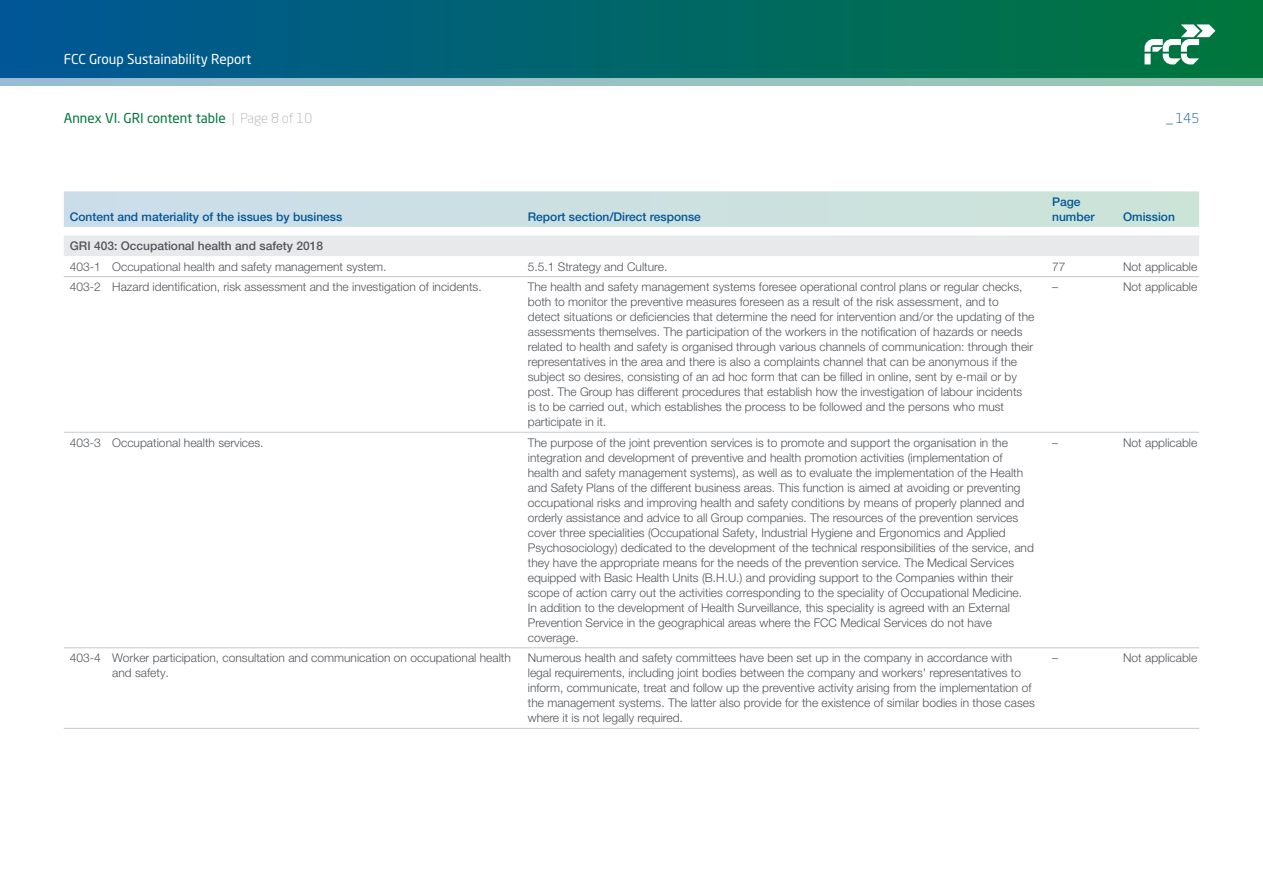
<style>
.page{position:relative;width:1263px;height:893px;background:#fff}
.page>*{position:absolute;margin:0;border:0;box-sizing:border-box;transform-origin:0 0}
.t1{font:13.5px "Neo Sans Std";color:#00763b}
.t2{font:13.5px "Neo Sans Std";color:#fff}
.t3{font:300 13.5px "Neo Sans Std";color:#005697}
.Tabla_general_2021{font:300 12px/15px "Helvetica Neue LT Pro";color:#52555b}
.Tabla_titulo_2020{font:500 12px/15px "Helvetica Neue LT Pro";color:#005697}
.Tabla_general_2021-2{font:500 12px "Helvetica Neue LT Pro";color:#52555b}
.s1{font-weight:300;color:#afb1b1}
</style>
<div class="page">
<div style="left:0;top:0;width:1263px;height:85px;background:linear-gradient(to right,#035898,#05793e)"></div>
<svg style="left:0;top:79px;width:1263px;height:6px;background:#99c1c3"></svg>
<svg style="left:1144px;top:24px;width:71px;height:40px"></svg>
<svg style="left:64px;top:191px;width:1135px;height:36px;background:#cce0e1"></svg>
<div style="left:64px;top:235px;width:1135px;height:21px;background:#e7e9ea"></div>
<hr style="left:64px;top:276px;width:458px;height:1px;background:#c5c7c8">
<hr style="left:522px;top:276px;width:524px;height:1px;background:#c5c7c8">
<hr style="left:1046px;top:276px;width:71px;height:1px;background:#c5c7c8">
<hr style="left:1117px;top:276px;width:82px;height:1px;background:#c5c7c8">
<hr style="left:64px;top:432px;width:458px;height:1px;background:#c5c7c8">
<hr style="left:522px;top:432px;width:524px;height:1px;background:#c5c7c8">
<hr style="left:1046px;top:432px;width:71px;height:1px;background:#c5c7c8">
<hr style="left:1117px;top:432px;width:82px;height:1px;background:#c5c7c8">
<hr style="left:64px;top:647px;width:458px;height:1px;background:#c5c7c8">
<hr style="left:522px;top:647px;width:524px;height:1px;background:#c5c7c8">
<hr style="left:1046px;top:647px;width:71px;height:1px;background:#c5c7c8">
<hr style="left:1117px;top:647px;width:82px;height:1px;background:#c5c7c8">
<hr style="left:64px;top:728px;width:458px;height:1px;background:#c5c7c8">
<hr style="left:522px;top:728px;width:524px;height:1px;background:#c5c7c8">
<hr style="left:1046px;top:728px;width:71px;height:1px;background:#c5c7c8">
<hr style="left:1117px;top:728px;width:82px;height:1px;background:#c5c7c8">
<p class="t2" style="left:64px;top:51px;width:189px">FCC Group Sustainability Report</p>
<p class="t1" style="left:64px;top:110px;width:250px">Annex VI. GRI content table <span class="s1">| Page 8 of 10</span></p>
<p class="Tabla_titulo_2020" style="left:70px;top:209px;width:274px">Content and materiality of the issues by business</p>
<p class="Tabla_titulo_2020" style="left:528px;top:209px;width:175px">Report section/Direct response</p>
<p class="t3" style="left:1166px;top:110px;width:34px">_ 145</p>
<p class="Tabla_titulo_2020" style="left:1052px;top:194px;width:44px">Page number</p>
<p class="Tabla_titulo_2020" style="left:1123px;top:209px;width:53px">Omission</p>
<p class="Tabla_general_2021-2" style="left:70px;top:239px;width:255px">GRI 403: Occupational health and safety 2018</p>
<p class="Tabla_general_2021" style="left:70px;top:259px;width:318px">403-1 Occupational health and safety management system.</p>
<p class="Tabla_general_2021" style="left:528px;top:259px;width:141px">5.5.1 Strategy and Culture.</p>
<p class="Tabla_general_2021" style="left:1052px;top:259px;width:15px">77</p>
<p class="Tabla_general_2021" style="left:1123px;top:259px;width:76px">Not applicable</p>
<p class="Tabla_general_2021" style="left:70px;top:279px;width:413px">403-2 Hazard identification, risk assessment and the investigation of incidents.</p>
<p class="Tabla_general_2021" style="left:528px;top:279px;width:508px">The health and safety management systems foresee operational control plans or regular checks, both to monitor the preventive measures foreseen as a result of the risk assessment, and to detect situations or deficiencies that determine the need for intervention and/or the updating of the assessments themselves. The participation of the workers in the notification of hazards or needs related to health and safety is organised through various channels of communication: through their representatives in the area and there is also a complaints channel that can be anonymous if the subject so desires, consisting of an ad hoc form that can be filled in online, sent by e-mail or by post. The Group has different procedures that establish how the investigation of labour incidents<br>is to be carried out, which establishes the process to be followed and the persons who must participate in it.</p>
<p class="Tabla_general_2021" style="left:1052px;top:279px;width:7px">–</p>
<p class="Tabla_general_2021" style="left:1123px;top:279px;width:76px">Not applicable</p>
<p class="Tabla_general_2021" style="left:70px;top:435px;width:195px">403-3 Occupational health services.</p>
<p class="Tabla_general_2021" style="left:528px;top:435px;width:508px">The purpose of the joint prevention services is to promote and support the organisation in the integration and development of preventive and health promotion activities (implementation of health and safety management systems), as well as to evaluate the implementation of the Health and Safety Plans of the different business areas. This function is aimed at avoiding or preventing occupational risks and improving health and safety conditions by means of properly planned and orderly assistance and advice to all Group companies. The resources of the prevention services cover three specialities (Occupational Safety, Industrial Hygiene and Ergonomics and Applied Psychosociology) dedicated to the development of the technical responsibilities of the service, and they have the appropriate means for the needs of the prevention service. The Medical Services equipped with Basic Health Units (B.H.U.) and providing support to the Companies within their scope of action carry out the activities corresponding to the speciality of Occupational Medicine.<br>In addition to the development of Health Surveillance, this speciality is agreed with an External Prevention Service in the geographical areas where the FCC Medical Services do not have coverage.</p>
<p class="Tabla_general_2021" style="left:1052px;top:435px;width:7px">–</p>
<p class="Tabla_general_2021" style="left:1123px;top:435px;width:76px">Not applicable</p>
<p class="Tabla_general_2021" style="left:112px;top:650px;width:400px;text-indent:-43px">403-4 Worker participation, consultation and communication on occupational health and safety.</p>
<p class="Tabla_general_2021" style="left:528px;top:650px;width:508px">Numerous health and safety committees have been set up in the company in accordance with legal requirements, including joint bodies between the company and workers' representatives to inform, communicate, treat and follow up the preventive activity arising from the implementation of the management systems. The latter also provide for the existence of similar bodies in those cases where it is not legally required.</p>
<p class="Tabla_general_2021" style="left:1052px;top:650px;width:7px">–</p>
<p class="Tabla_general_2021" style="left:1123px;top:650px;width:76px">Not applicable</p>
</div>
